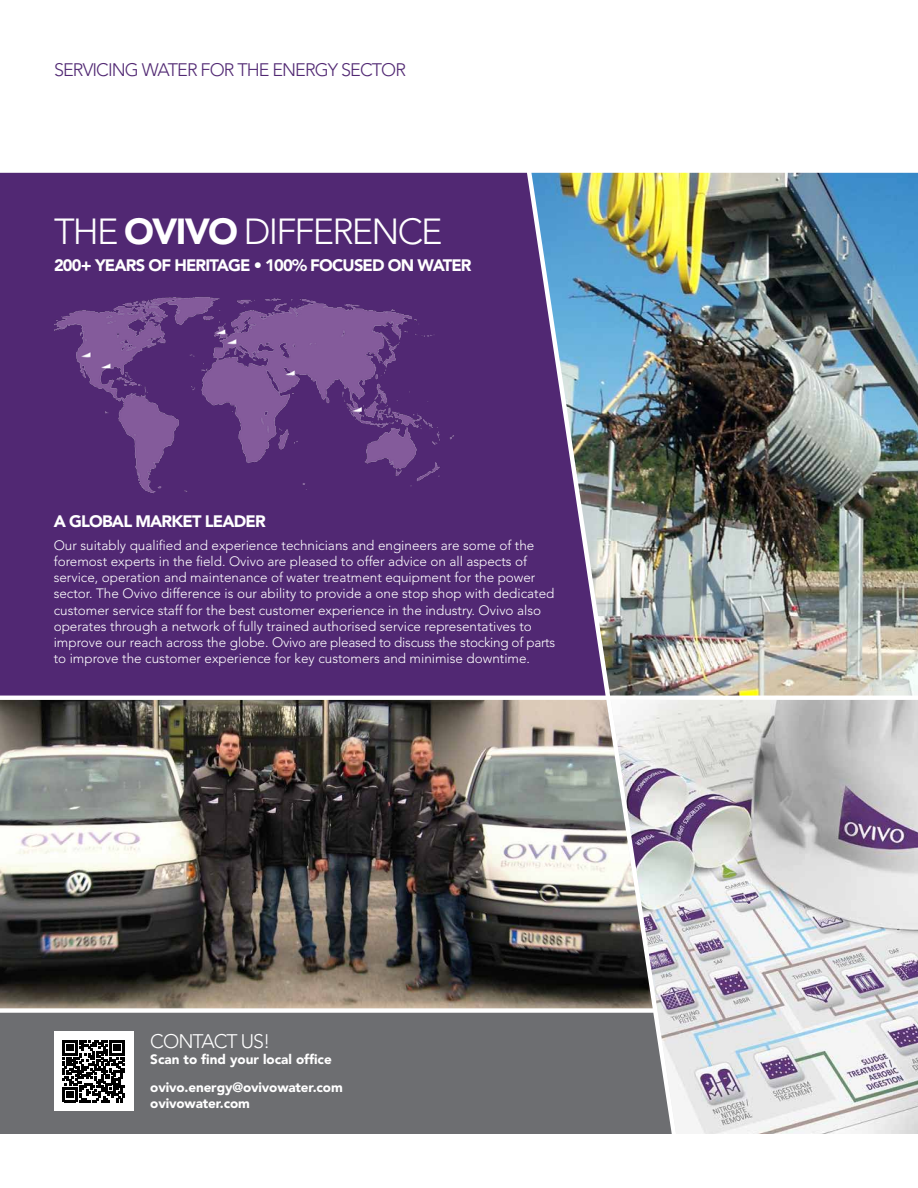
<style>
.page{position:relative;width:918px;height:1188px;background:#fff}
.page>*{position:absolute;margin:0;border:0;box-sizing:border-box;transform-origin:0 0}
.t1{font:300 36px "Avenir LT Std";letter-spacing:-.05em;color:#fff}
.t2{font:300 19.5px "Avenir LT Std";letter-spacing:-.05em;color:#fff}
.t3{font:300 18px "Avenir LT Std";letter-spacing:-.05em;color:#512873}
.t4{font:900 16.5px "Avenir LT Std";letter-spacing:-.05em;color:#fff}
.t5{font:300 13.5px/16.2px "Avenir LT Std";color:#fff}
.t6{font:900 13.5px/27.8px "Avenir LT Std";letter-spacing:-.01em;color:#fff}
.s1{font-weight:900}
</style>
<div class="page">
<img style="left:606px;top:173px;width:312px;height:523px">
<img style="left:0;top:700px;width:611px;height:308px">
<img style="left:611px;top:700px;width:307px;height:434px">
<div style="left:0;top:1013px;width:672px;height:121px;background:#6d6e71"></div>
<div style="left:54px;top:1032px;width:79px;height:79px;background:#fff"></div>
<svg style="left:63px;top:1040px;width:62px;height:62px"></svg>
<svg style="left:0;top:173px;width:606px;height:523px;background:#55347a"></svg>
<img style="left:54px;top:293px;width:417px;height:210px">
<h3 class="t3" style="left:54px;top:59px;width:354px">SERVICING WATER FOR THE ENERGY SECTOR</h3>
<h1 class="t1" style="left:54px;top:211px;width:390px">THE <span class="s1">OVIVO</span> DIFFERENCE</h1>
<p class="t4" style="left:54px;top:255px;width:419px">200+ YEARS OF HERITAGE • 100% FOCUSED ON WATER</p>
<p class="t4" style="left:54px;top:511px;width:214px">A GLOBAL MARKET LEADER</p>
<p class="t5" style="left:54px;top:537px;width:503px">Our suitably qualified and experience technicians and engineers are some of the foremost experts in the field. Ovivo are pleased to offer advice on all aspects of service, operation and maintenance of water treatment equipment for the power sector. The Ovivo difference is our ability to provide a one stop shop with dedicated customer service staff for the best customer experience in the industry. Ovivo also operates through a network of fully trained authorised service representatives to improve our reach across the globe. Ovivo are pleased to discuss the stocking of parts to improve the customer experience for key customers and minimise downtime.</p>
<h2 class="t2" style="left:150px;top:1030px;width:122px">CONTACT US!</h2>
<p class="t6" style="left:150px;top:1046px;width:194px">Scan to find your local office ovivo.energy@ovivowater.com</p>
<p class="t6" style="left:150px;top:1090px;width:101px">ovivowater.com</p>
</div>
